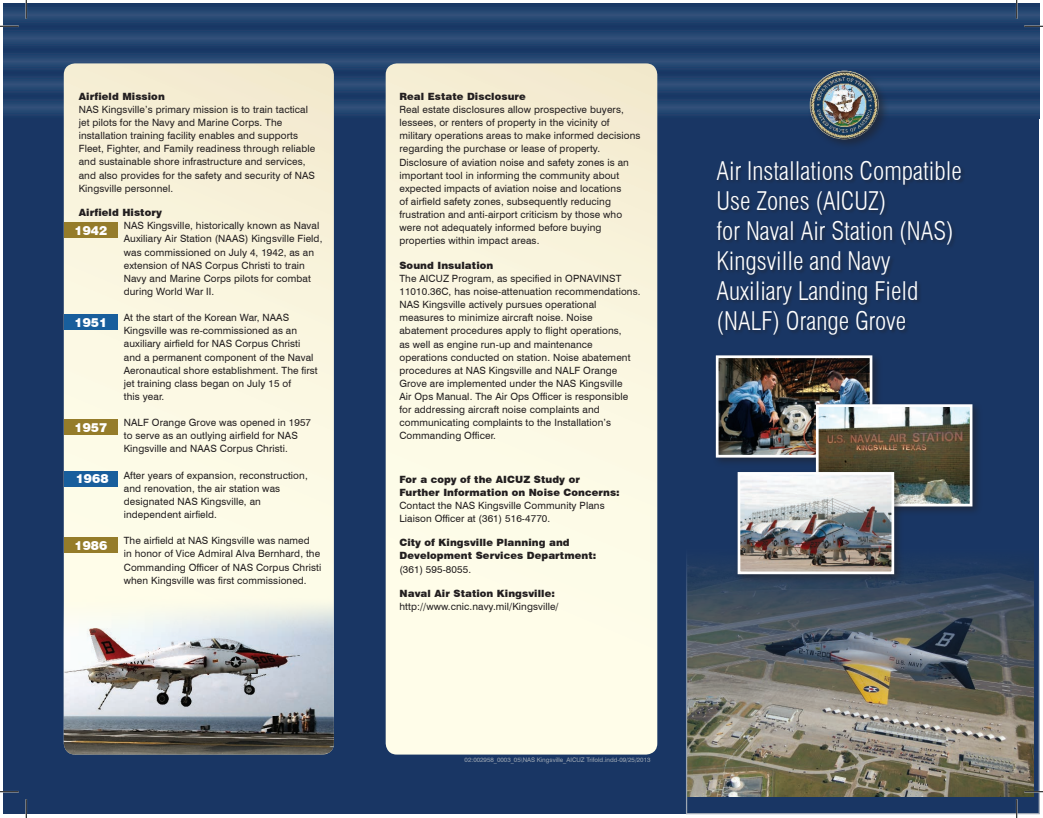
<style>
.page{position:relative;width:1043px;height:818px;background:#fff}
.page>*{position:absolute;margin:0;border:0;box-sizing:border-box;transform-origin:0 0}
.t1{font:300 condensed 25px/30px "Swiss 721 BT";color:#fff}
.t2{font:900 12.5px "Swiss 721 BT";color:#fff}
.t3{font:10px/13.1px "Swiss 721 BT";letter-spacing:.01em;color:#231f20}
.t4{font:900 10px/13.1px "Swiss 721 BT";letter-spacing:.01em;color:#231f20}
.t5{font:6.25px "Swiss 721 BT";color:#9da7b3}
</style>
<div class="page">
<div style="left:4px;top:4px;width:1035px;height:810px;background:#193664"></div>
<svg style="left:4px;top:4px;width:1035px;height:115px"></svg>
<svg style="left:64px;top:63px;width:270px;height:532px;background:#f9f5de"></svg>
<img style="left:64px;top:595px;width:270px;height:159px">
<img style="left:688px;top:562px;width:345px;height:234px">
<div style="left:686px;top:548px;width:353px;height:266px;border:1px solid #9da7b3"></div>
<svg style="left:385px;top:63px;width:272px;height:691px;background:#f9f6e0"></svg>
<div style="left:716px;top:161px;width:249px;height:179px;background:#231f20;opacity:.5"></div>
<div style="left:807px;top:69px;width:82px;height:81px;background:#231f20;opacity:.5"></div>
<img style="left:809px;top:70px;width:69px;height:69px">
<div style="left:64px;top:222px;width:53px;height:16px;background:#957c2a"></div>
<div style="left:64px;top:314px;width:53px;height:16px;background:#185e9c"></div>
<div style="left:64px;top:471px;width:53px;height:16px;background:#185e9c"></div>
<div style="left:64px;top:537px;width:53px;height:16px;background:#957c2a"></div>
<div style="left:712px;top:351px;width:170px;height:116px;background:#231f20;opacity:.5"></div>
<img style="left:720px;top:359px;width:148px;height:94px">
<div style="left:716px;top:355px;width:156px;height:102px;border:3px solid #fff"></div>
<div style="left:812px;top:400px;width:170px;height:116px;background:#231f20;opacity:.5"></div>
<img style="left:820px;top:408px;width:148px;height:94px">
<div style="left:816px;top:404px;width:156px;height:102px;border:3px solid #fff"></div>
<div style="left:734px;top:468px;width:170px;height:116px;background:#231f20;opacity:.5"></div>
<img style="left:741px;top:476px;width:149px;height:94px">
<div style="left:737px;top:472px;width:157px;height:102px;border:3px solid #fff"></div>
<div style="left:64px;top:419px;width:53px;height:16px;background:#957c2a"></div>
<svg style="left:0;top:25px;width:19px;height:2px"></svg>
<svg style="left:1024px;top:25px;width:18px;height:2px"></svg>
<svg style="left:0;top:790px;width:19px;height:2px"></svg>
<svg style="left:1024px;top:790px;width:18px;height:2px"></svg>
<svg style="left:25px;top:0;width:2px;height:19px"></svg>
<svg style="left:25px;top:799px;width:2px;height:19px"></svg>
<svg style="left:1015px;top:0;width:2px;height:19px"></svg>
<svg style="left:1015px;top:799px;width:2px;height:19px"></svg>
<p class="t4" style="left:79px;top:90px;width:88px">Airfield Mission</p>
<p class="t3" style="left:79px;top:102px;width:238px">NAS Kingsville’s primary mission is to train tactical jet pilots for the Navy and Marine Corps. The installation training facility enables and supports Fleet, Fighter, and Family readiness through reliable and sustainable shore infrastructure and services, and also provides for the safety and security of NAS Kingsville personnel.</p>
<p class="t4" style="left:79px;top:206px;width:85px">Airfield History</p>
<p class="t3" style="left:124px;top:219px;width:200px">NAS Kingsville, historically known as Naval Auxiliary Air Station (NAAS) Kingsville Field, was commissioned on July 4, 1942, as an extension of NAS Corpus Christi to train Navy and Marine Corps pilots for combat during World War II.</p>
<p class="t3" style="left:124px;top:310px;width:195px">At the start of the Korean War, NAAS Kingsville was re-commissioned as an auxiliary airfield for NAS Corpus Christi and a permanent component of the Naval Aeronautical shore establishment. The first jet training class began on July 15 of<br>this year.</p>
<p class="t3" style="left:124px;top:415px;width:189px">NALF Orange Grove was opened in 1957 to serve as an outlying airfield for NAS<br>Kingsville and NAAS Corpus Christi.</p>
<p class="t3" style="left:124px;top:468px;width:185px">After years of expansion, reconstruction, and renovation, the air station was designated NAS Kingsville, an independent airfield.</p>
<p class="t3" style="left:124px;top:534px;width:199px">The airfield at NAS Kingsville was named<br>in honor of Vice Admiral Alva Bernhard, the Commanding Officer of NAS Corpus Christi when Kingsville was first commissioned.</p>
<p class="t2" style="left:74px;top:223px;width:34px">1942</p>
<p class="t2" style="left:74px;top:314px;width:34px">1951</p>
<p class="t2" style="left:74px;top:419px;width:34px">1957</p>
<p class="t2" style="left:76px;top:471px;width:34px">1968</p>
<p class="t2" style="left:74px;top:537px;width:34px">1986</p>
<p class="t4" style="left:399px;top:90px;width:128px">Real Estate Disclosure</p>
<p class="t3" style="left:399px;top:103px;width:242px">Real estate disclosures allow prospective buyers, lessees, or renters of property in the vicinity of military operations areas to make informed decisions regarding the purchase or lease of property.<br>Disclosure of aviation noise and safety zones is an important tool in informing the community about expected impacts of aviation noise and locations<br>of airfield safety zones, subsequently reducing frustration and anti-airport criticism by those who were not adequately informed before buying properties within impact areas.</p>
<p class="t4" style="left:399px;top:258px;width:95px">Sound Insulation</p>
<p class="t3" style="left:399px;top:271px;width:243px">The AICUZ Program, as specified in OPNAVINST 11010.36C, has noise-attenuation recommendations.<br>NAS Kingsville actively pursues operational measures to minimize aircraft noise. Noise abatement procedures apply to flight operations,<br>as well as engine run-up and maintenance operations conducted on station. Noise abatement procedures at NAS Kingsville and NALF Orange Grove are implemented under the NAS Kingsville<br>Air Ops Manual. The Air Ops Officer is responsible for addressing aircraft noise complaints and communicating complaints to the Installation’s Commanding Officer.</p>
<p class="t4" style="left:399px;top:472px;width:222px">For a copy of the AICUZ Study or<br>Further Information on Noise Concerns:</p>
<p class="t3" style="left:399px;top:498px;width:207px">Contact the NAS Kingsville Community Plans<br>Liaison Officer at (361) 516-4770.</p>
<p class="t4" style="left:399px;top:536px;width:198px">City of Kingsville Planning and<br>Development Services Department:</p>
<p class="t3" style="left:399px;top:562px;width:73px">(361) 595-8055.</p>
<p class="t4" style="left:399px;top:586px;width:157px">Naval Air Station Kingsville:</p>
<p class="t3" style="left:399px;top:599px;width:161px">http://www.cnic.navy.mil/Kingsville/</p>
<p class="t5" style="left:464px;top:755px;width:187px">02:002958_0003_05\NAS Kingsville_AICUZ Trifold.indd-09/25/2013</p>
<h1 class="t1" style="left:716px;top:156px;width:247px">Air Installations Compatible<br>Use Zones (AICUZ)<br>for Naval Air Station (NAS)<br>Kingsville and Navy<br>Auxiliary Landing Field (NALF) Orange Grove</h1>
</div>
